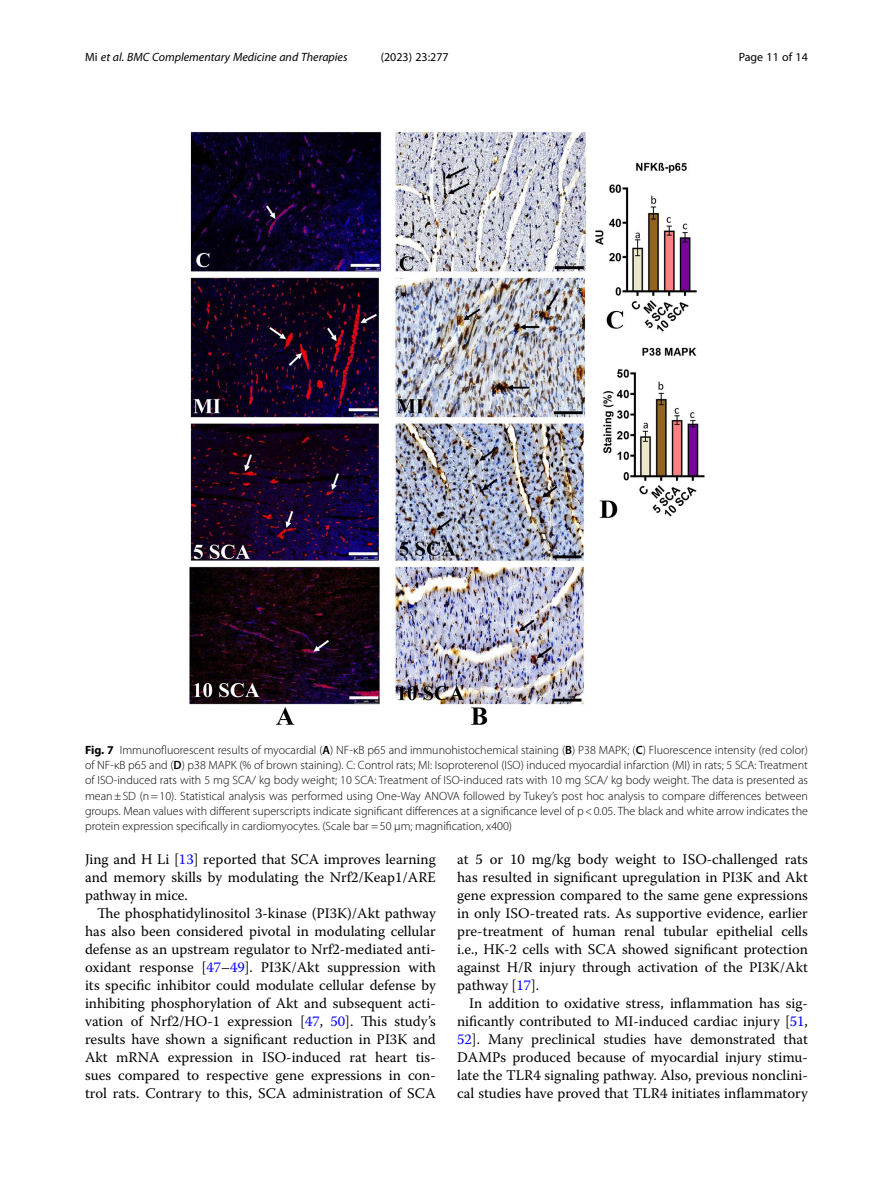
<style>
.page{position:relative;width:893px;height:1191px;background:#fff}
.page>*{position:absolute;margin:0;border:0;box-sizing:border-box;transform-origin:0 0}
.Body_Text_Indent{font:14.7px/18px "Warnock Pro";color:#000;text-align:justify}
.Figure_Caption{font:300 12px/15px "Myriad Pro";color:#000;text-align:justify}
.t1{font:italic 12px "Myriad Pro";color:#000}
.t2{font:12px "Myriad Pro";color:#000}
.s1{font-style:normal}
.s2{font-weight:700}
.s3{font-weight:600}
.s4{color:#00f}
</style>
<div class="page">
<img style="left:189px;top:131px;width:516px;height:594px">
<p class="t1" style="left:85px;top:50px;width:264px"><span class="s1">Mi</span> et al. BMC Complementary Medicine and Therapies</p>
<p class="t2" style="left:381px;top:50px;width:70px">(2023) 23:277</p>
<p class="t2" style="left:739px;top:50px;width:71px">Page 11 of 14</p>
<p class="Figure_Caption" style="left:85px;top:743px;width:724px"><span class="s2">Fig. 7</span> Immunofluorescent results of myocardial (<span class="s3">A</span>) NF-κΒ p65 and immunohistochemical staining (<span class="s3">B</span>) P38 MAPK; (<span class="s3">C</span>) Fluorescence intensity (red color) of NF-κΒ p65 and (<span class="s3">D</span>) p38 MAPK (% of brown staining). C: Control rats; MI: Isoproterenol (ISO) induced myocardial infarction (MI) in rats; 5 SCA: Treatment of ISO-induced rats with 5 mg SCA/ kg body weight; 10 SCA: Treatment of ISO-induced rats with 10 mg SCA/ kg body weight. The data is presented as mean±SD (n=10). Statistical analysis was performed using One-Way ANOVA followed by Tukey’s post hoc analysis to compare differences between groups. Mean values with different superscripts indicate significant differences at a significance level of p&lt;0.05. The black and white arrow indicates the protein expression specifically in cardiomyocytes. (Scale bar =50 μm; magnification, x400)</p>
<p class="Body_Text_Indent" style="left:85px;top:850px;width:352px">Jing and H Li [<span class="s4">13</span>] reported that SCA improves learning and memory skills by modulating the Nrf2/Keap1/ARE pathway in mice.</p>
<p class="Body_Text_Indent" style="left:85px;top:904px;width:352px;text-indent:12px">The phosphatidylinositol 3-kinase (PI3K)/Akt pathway has also been considered pivotal in modulating cellular defense as an upstream regulator to Nrf2-mediated anti&shy;oxidant response [<span class="s4">47</span>–<span class="s4">49</span>]. PI3K/Akt suppression with its specific inhibitor could modulate cellular defense by inhibiting phosphorylation of Akt and subsequent acti&shy;vation of Nrf2/HO-1 expression [<span class="s4">47</span>, <span class="s4">50</span>]. This study’s results have shown a significant reduction in PI3K and Akt mRNA expression in ISO-induced rat heart tis&shy;sues compared to respective gene expressions in con&shy;trol rats. Contrary to this, SCA administration of SCA</p>
<p class="Body_Text_Indent" style="left:457px;top:850px;width:352px">at 5 or 10 mg/kg body weight to ISO-challenged rats has resulted in significant upregulation in PI3K and Akt gene expression compared to the same gene expressions in only ISO-treated rats. As supportive evidence, earlier pre-treatment of human renal tubular epithelial cells i.e., HK-2 cells with SCA showed significant protection against H/R injury through activation of the PI3K/Akt pathway [<span class="s4">17</span>].</p>
<p class="Body_Text_Indent" style="left:457px;top:994px;width:352px;text-indent:12px">In addition to oxidative stress, inflammation has sig&shy;nificantly contributed to MI-induced cardiac injury [<span class="s4">51</span>, <span class="s4">52</span>]. Many preclinical studies have demonstrated that DAMPs produced because of myocardial injury stimu&shy;late the TLR4 signaling pathway. Also, previous nonclini&shy;cal studies have proved that TLR4 initiates inflammatory</p>
</div>
